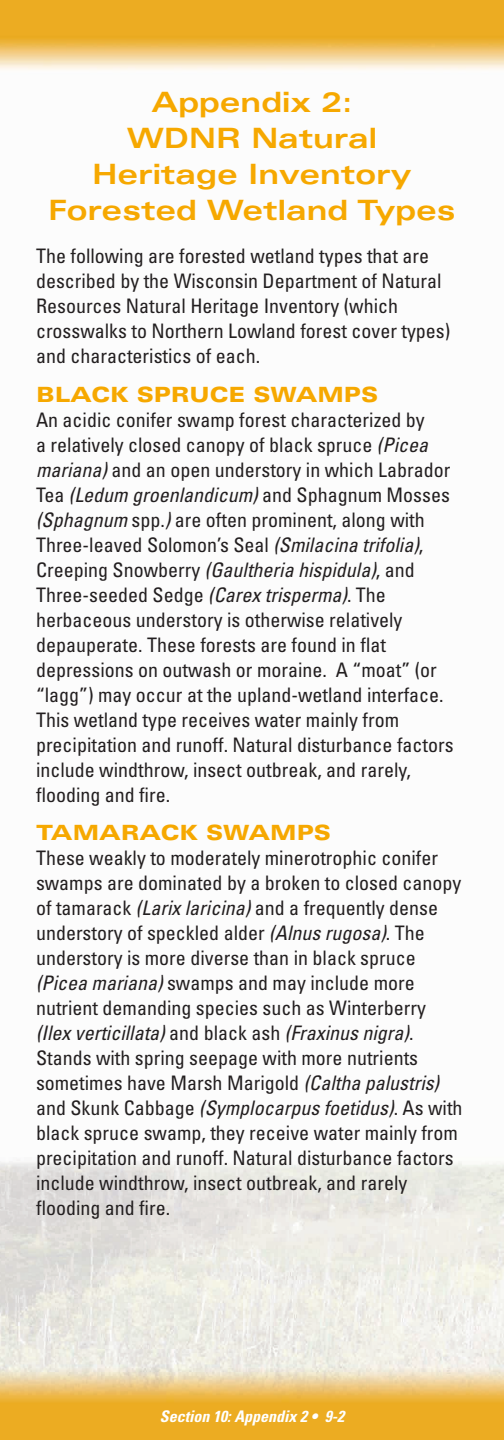
<style>
.page{position:relative;width:504px;height:1440px;background:#fff}
.page>*{position:absolute;margin:0;border:0;box-sizing:border-box;transform-origin:0 0}
.Headings{font:700 expanded 28px/36px "Univers";color:#f6a800;text-align:center}
.Subheadings{font:900 expanded 21px "Univers";color:#f6a800}
.Body_Text{font:condensed 20px/25px "Univers";color:#231f20}
.Flow_Chart_Text{font:italic 700 condensed 16px "Univers";color:#fff}
.s1{font-style:italic}
</style>
<div class="page">
<img style="left:0;top:0;width:504px;height:1440px">
<p class="Headings" style="left:48px;top:84px;width:409px">Appendix 2:<br>WDNR Natural<br>Heritage Inventory<br>Forested Wetland Types</p>
<p class="Body_Text" style="left:36px;top:244px;width:416px">The following are forested wetland types that are described by the Wisconsin Department of Natural Resources Natural Heritage Inventory (which crosswalks to Northern Lowland forest cover types) and characteristics of each.</p>
<p class="Subheadings" style="left:36px;top:382px;width:344px">BLACK SPRUCE SWAMPS</p>
<p class="Body_Text" style="left:36px;top:407px;width:419px">An acidic conifer swamp forest characterized by<br>a relatively closed canopy of black spruce <span class="s1">(Picea mariana)</span> and an open understory in which Labrador Tea <span class="s1">(Ledum groenlandicum)</span> and Sphagnum Mosses <span class="s1">(Sphagnum</span> spp.<span class="s1">)</span> are often prominent, along with Three-leaved Solomon’s Seal <span class="s1">(Smilacina trifolia)</span>, Creeping Snowberry <span class="s1">(Gaultheria hispidula)</span>, and Three-seeded Sedge <span class="s1">(Carex trisperma)</span>. The herbaceous understory is otherwise relatively depauperate. These forests are found in flat depressions on outwash or moraine. A “moat” (or “lagg”) may occur at the upland-wetland interface.<br>This wetland type receives water mainly from precipitation and runoff. Natural disturbance factors include windthrow, insect outbreak, and rarely, flooding and fire.</p>
<p class="Subheadings" style="left:36px;top:820px;width:296px">TAMARACK SWAMPS</p>
<p class="Body_Text" style="left:36px;top:845px;width:428px">These weakly to moderately minerotrophic conifer swamps are dominated by a broken to closed canopy of tamarack <span class="s1">(Larix laricina)</span> and a frequently dense understory of speckled alder <span class="s1">(Alnus rugosa)</span>. The understory is more diverse than in black spruce <span class="s1">(Picea mariana)</span> swamps and may include more nutrient demanding species such as Winterberry <span class="s1">(Ilex verticillata)</span> and black ash <span class="s1">(Fraxinus nigra)</span>.<br>Stands with spring seepage with more nutrients sometimes have Marsh Marigold <span class="s1">(Caltha palustris) </span>and Skunk Cabbage <span class="s1">(Symplocarpus foetidus)</span>. As with black spruce swamp, they receive water mainly from precipitation and runoff. Natural disturbance factors include windthrow, insect outbreak, and rarely flooding and fire.</p>
<p class="Flow_Chart_Text" style="left:160px;top:1406px;width:186px">Section 10: Appendix 2 • 9-2</p>
</div>
